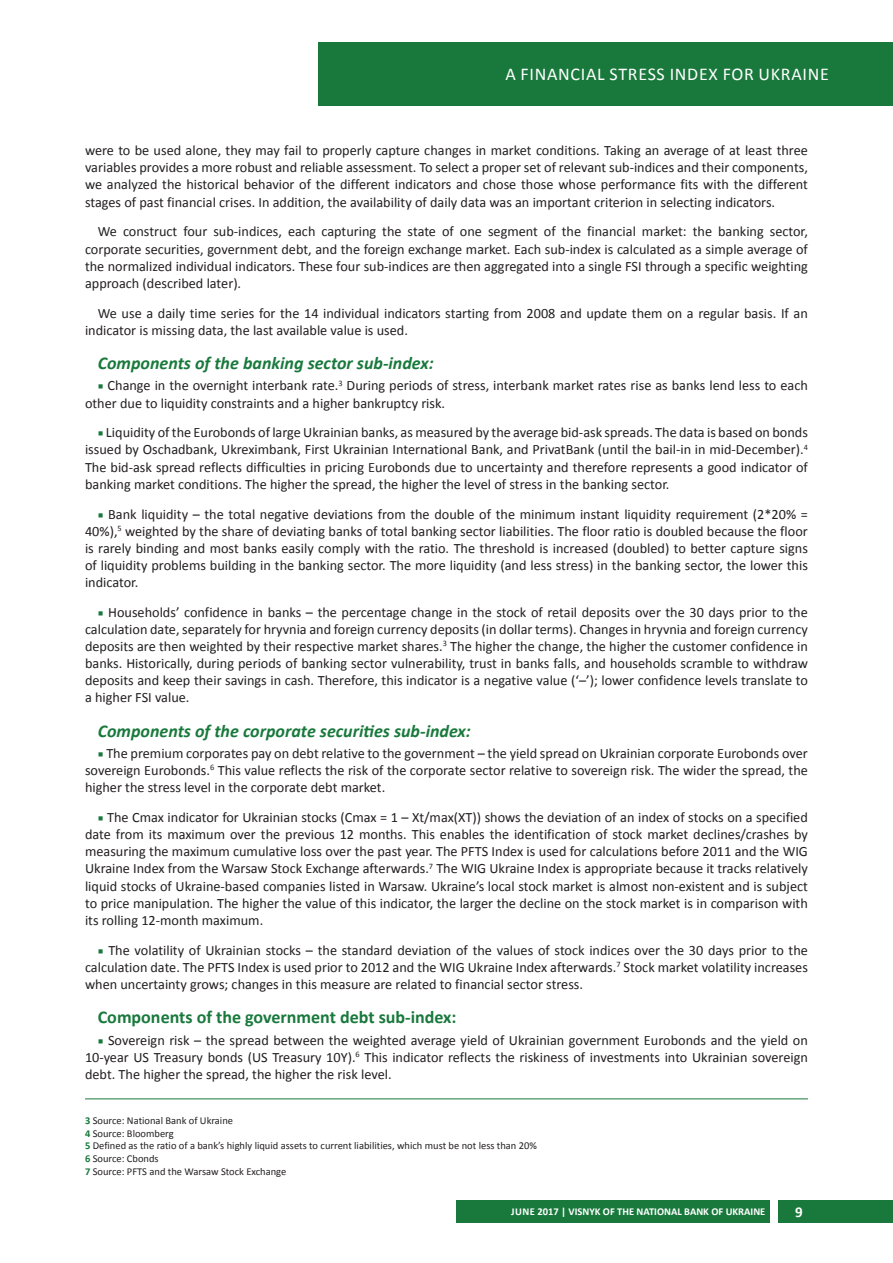
<style>
.page{position:relative;width:893px;height:1263px;background:#fff}
.page>*{position:absolute;margin:0;border:0;box-sizing:border-box;transform-origin:0 0}
.t1{font:italic 700 18px "Calibri";color:#19793c}
.t2{font:700 18px "Calibri";color:#19793c}
.t3{font:18px "Calibri";letter-spacing:.04em;color:#fff}
.t4{font:700 15px "Calibri";color:#fff}
.t5{font:14.25px/17.1px "Calibri";color:#231f20;text-align:justify}
.t6{font:10.5px/12.6px "Calibri";color:#231f20}
.t7{font:700 10.5px "Calibri";color:#fff}
.s1{font-family:"Minion Pro";color:#19793c}
.s2{font-weight:700;color:#19793c}
</style>
<div class="page">
<div style="left:778px;top:1200px;width:115px;height:23px;background:#19793c"></div>
<div style="left:456px;top:1200px;width:314px;height:23px;background:#19793c"></div>
<div style="left:319px;top:42px;width:574px;height:64px;background:#19793c"></div>
<hr style="left:85px;top:1098px;width:723px;height:1px;background:#19793c">
<p class="t3" style="left:505px;top:63px;width:325px">A FINANCIAL STRESS INDEX FOR UKRAINE</p>
<p class="t5" style="left:85px;top:142px;width:724px">were to be used alone, they may fail to properly capture changes in market conditions. Taking an average of at least three variables provides a more robust and reliable assessment. To select a proper set of relevant sub-indices and their components, we analyzed the historical behavior of the different indicators and chose those whose performance fits with the different stages of past financial crises. In addition, the availability of daily data was an important criterion in selecting indicators.</p>
<p class="t5" style="left:85px;top:223px;width:724px;text-indent:13px">We construct four sub-indices, each capturing the state of one segment of the financial market: the banking sector, corporate securities, government debt, and the foreign exchange market. Each sub-index is calculated as a simple average of the normalized individual indicators. These four sub-indices are then aggregated into a single FSI through a specific weighting approach (described later).</p>
<p class="t5" style="left:85px;top:304px;width:724px;text-indent:13px">We use a daily time series for the 14 individual indicators starting from 2008 and update them on a regular basis. If an indicator is missing data, the last available value is used.</p>
<p class="t1" style="left:98px;top:352px;width:337px">Components of the banking sector sub-index:</p>
<p class="t5" style="left:85px;top:377px;width:724px;text-indent:13px"><span class="s1">■</span> Change in the overnight interbank rate.<sup>3</sup> During periods of stress, interbank market rates rise as banks lend less to each other due to liquidity constraints and a higher bankruptcy risk.</p>
<p class="t5" style="left:85px;top:424px;width:724px;text-indent:13px"><span class="s1">■</span> Liquidity of the Eurobonds of large Ukrainian banks, as measured by the average bid-ask spreads. The data is based on bonds issued by Oschadbank, Ukreximbank, First Ukrainian International Bank, and PrivatBank (until the bail-in in mid-December).<sup>4<br></sup>The bid-ask spread reflects difficulties in pricing Eurobonds due to uncertainty and therefore represents a good indicator of banking market conditions. The higher the spread, the higher the level of stress in the banking sector.</p>
<p class="t5" style="left:85px;top:505px;width:724px;text-indent:13px"><span class="s1">■</span> Bank liquidity – the total negative deviations from the double of the minimum instant liquidity requirement (2*20% = 40%),<sup>5</sup> weighted by the share of deviating banks of total banking sector liabilities. The floor ratio is doubled because the floor is rarely binding and most banks easily comply with the ratio. The threshold is increased (doubled) to better capture signs of liquidity problems building in the banking sector. The more liquidity (and less stress) in the banking sector, the lower this indicator.</p>
<p class="t5" style="left:85px;top:604px;width:724px;text-indent:13px"><span class="s1">■</span> Households’ confidence in banks – the percentage change in the stock of retail deposits over the 30 days prior to the calculation date, separately for hryvnia and foreign currency deposits (in dollar terms). Changes in hryvnia and foreign currency deposits are then weighted by their respective market shares.<sup>3</sup> The higher the change, the higher the customer confidence in banks. Historically, during periods of banking sector vulnerability, trust in banks falls, and households scramble to withdraw deposits and keep their savings in cash. Therefore, this indicator is a negative value (‘–’); lower confidence levels translate to a higher FSI value.</p>
<p class="t1" style="left:98px;top:719px;width:374px">Components of the corporate securities sub-index:</p>
<p class="t5" style="left:85px;top:745px;width:724px;text-indent:13px"><span class="s1">■</span> The premium corporates pay on debt relative to the government – the yield spread on Ukrainian corporate Eurobonds over sovereign Eurobonds.<sup>6</sup> This value reflects the risk of the corporate sector relative to sovereign risk. The wider the spread, the higher the stress level in the corporate debt market.</p>
<p class="t5" style="left:85px;top:809px;width:724px;text-indent:13px"><span class="s1">■</span> The Сmax indicator for Ukrainian stocks (Cmax = 1 – Xt/max(XT)) shows the deviation of an index of stocks on a specified date from its maximum over the previous 12 months. This enables the identification of stock market declines/crashes by measuring the maximum cumulative loss over the past year. The PFTS Index is used for calculations before 2011 and the WIG Ukraine Index from the Warsaw Stock Exchange afterwards.<sup>7</sup> The WIG Ukraine Index is appropriate because it tracks relatively liquid stocks of Ukraine-based companies listed in Warsaw. Ukraine’s local stock market is almost non-existent and is subject to price manipulation. The higher the value of this indicator, the larger the decline on the stock market is in comparison with its rolling 12-month maximum.</p>
<p class="t5" style="left:85px;top:941px;width:724px;text-indent:13px"><span class="s1">■</span> The volatility of Ukrainian stocks – the standard deviation of the values of stock indices over the 30 days prior to the calculation date. The PFTS Index is used prior to 2012 and the WIG Ukraine Index afterwards.<sup>7</sup> Stock market volatility increases when uncertainty grows; changes in this measure are related to financial sector stress.</p>
<p class="t2" style="left:98px;top:1006px;width:360px">Components of the government debt sub-index:</p>
<p class="t5" style="left:85px;top:1031px;width:724px;text-indent:13px"><span class="s1">■</span> Sovereign risk – the spread between the weighted average yield of Ukrainian government Eurobonds and the yield on 10-year US Treasury bonds (US Treasury 10Y).<sup>6</sup> This indicator reflects the riskiness of investments into Ukrainian sovereign debt. The higher the spread, the higher the risk level.</p>
<p class="t6" style="left:85px;top:1114px;width:453px"><span class="s2">3</span> Source: National Bank of Ukraine<br><span class="s2">4</span> Source: Bloomberg<br><span class="s2">5</span> Defined as the ratio of a bank’s highly liquid assets to current liabilities, which must be not less than 20% <span class="s2">6</span> Source: Cbonds<br><span class="s2">7</span> Source: PFTS and the Warsaw Stock Exchange</p>
<p class="t7" style="left:511px;top:1205px;width:249px">June 2017 | VISNYK OF THE NATIONAL BANK OF UKRAINE</p>
<p class="t4" style="left:795px;top:1202px;width:9px">9</p>
</div>
